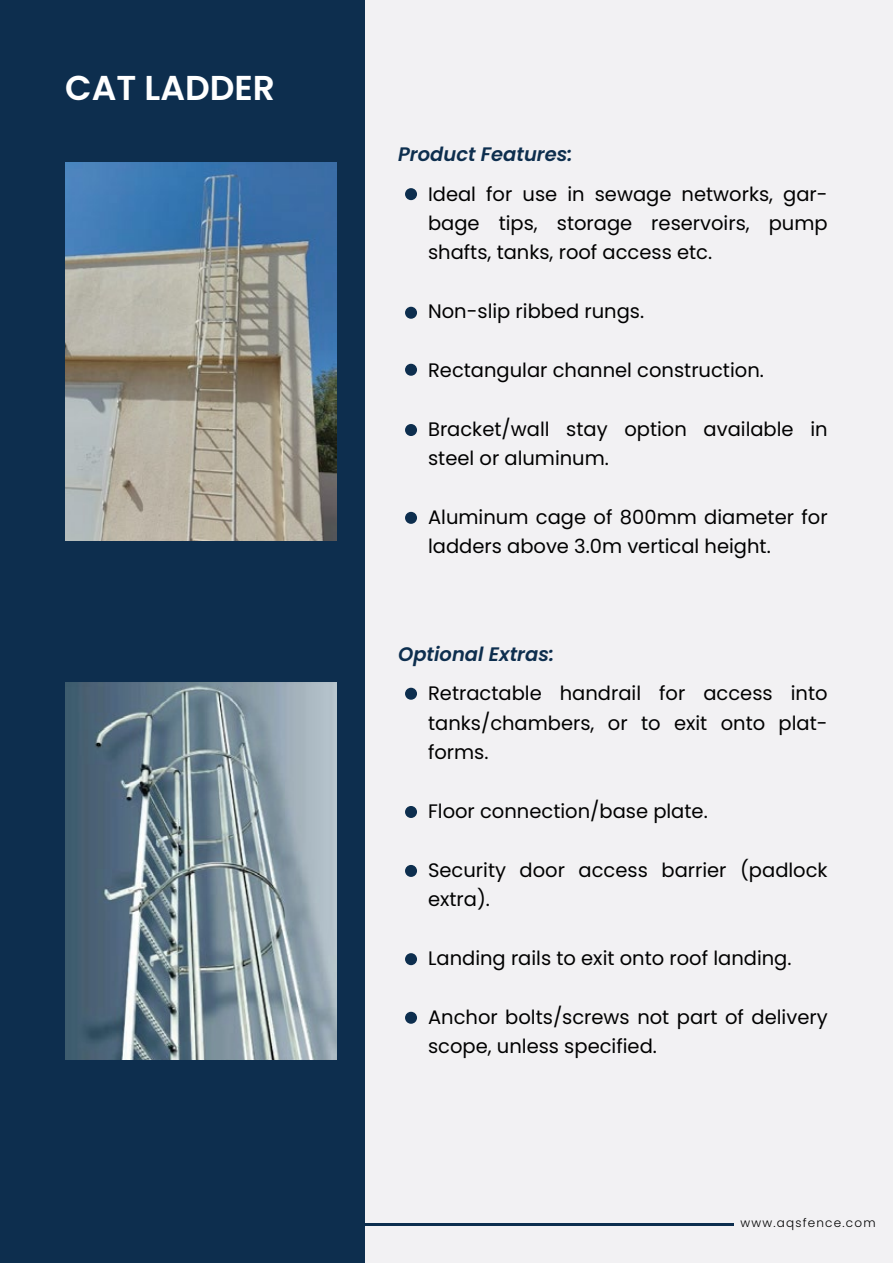
<style>
.page{position:relative;width:893px;height:1263px;background:#f2f1f3}
.page>*{position:absolute;margin:0;border:0;box-sizing:border-box;transform-origin:0 0}
.t1{font:600 34.5px "Poppins";color:#fff}
.t2{font:19.5px/29.4px "Poppins";color:#010101}
.t3{font:italic 600 19.5px "Poppins";color:#0d2e4e}
.t4{font:300 12px "Poppins";letter-spacing:.1em;color:#010101}
</style>
<div class="page">
<div style="left:0;top:0;width:365px;height:1263px;background:#0d2e4e"></div>
<hr style="left:0;top:1223px;width:733px;height:3px;background:#0d2e4e">
<div style="left:405px;top:188px;width:12px;height:12px;background:#0d2e4e;border-radius:50%"></div>
<div style="left:405px;top:307px;width:12px;height:12px;background:#0d2e4e;border-radius:50%"></div>
<div style="left:405px;top:364px;width:12px;height:12px;background:#0d2e4e;border-radius:50%"></div>
<div style="left:405px;top:424px;width:12px;height:12px;background:#0d2e4e;border-radius:50%"></div>
<div style="left:405px;top:512px;width:12px;height:12px;background:#0d2e4e;border-radius:50%"></div>
<div style="left:405px;top:688px;width:12px;height:12px;background:#0d2e4e;border-radius:50%"></div>
<div style="left:405px;top:806px;width:12px;height:12px;background:#0d2e4e;border-radius:50%"></div>
<div style="left:405px;top:865px;width:12px;height:12px;background:#0d2e4e;border-radius:50%"></div>
<div style="left:405px;top:953px;width:12px;height:12px;background:#0d2e4e;border-radius:50%"></div>
<div style="left:405px;top:1012px;width:12px;height:12px;background:#0d2e4e;border-radius:50%"></div>
<img style="left:65px;top:163px;width:271px;height:377px">
<img style="left:65px;top:682px;width:271px;height:378px">
<h1 class="t1" style="left:65px;top:68px;width:211px">CAT LADDER</h1>
<p class="t3" style="left:398px;top:143px;width:176px">Product Features:</p>
<p class="t2" style="left:428px;top:179px;width:401px;text-align:justify">Ideal for use in sewage networks, gar&shy;bage tips, storage reservoirs, pump shafts, tanks, roof access etc.</p>
<p class="t2" style="left:428px;top:297px;width:218px">Non-slip ribbed rungs.</p>
<p class="t2" style="left:428px;top:356px;width:337px">Rectangular channel construction.</p>
<p class="t2" style="left:428px;top:414px;width:401px">Bracket/wall stay option available in steel or aluminum.</p>
<p class="t2" style="left:428px;top:503px;width:401px">Aluminum cage of 800mm diameter for ladders above 3.0m vertical height.</p>
<p class="t3" style="left:398px;top:643px;width:158px">Optional Extras:</p>
<p class="t2" style="left:428px;top:679px;width:401px;text-align:justify">Retractable handrail for access into tanks/chambers, or to exit onto plat&shy;forms.</p>
<p class="t2" style="left:428px;top:796px;width:281px">Floor connection/base plate.</p>
<p class="t2" style="left:428px;top:855px;width:401px">Security door access barrier (padlock extra).</p>
<p class="t2" style="left:428px;top:943px;width:365px">Landing rails to exit onto roof landing.</p>
<p class="t2" style="left:428px;top:1002px;width:401px">Anchor bolts/screws not part of delivery scope, unless specified.</p>
<p class="t4" style="left:740px;top:1216px;width:137px">www.aqsfence.com</p>
</div>
